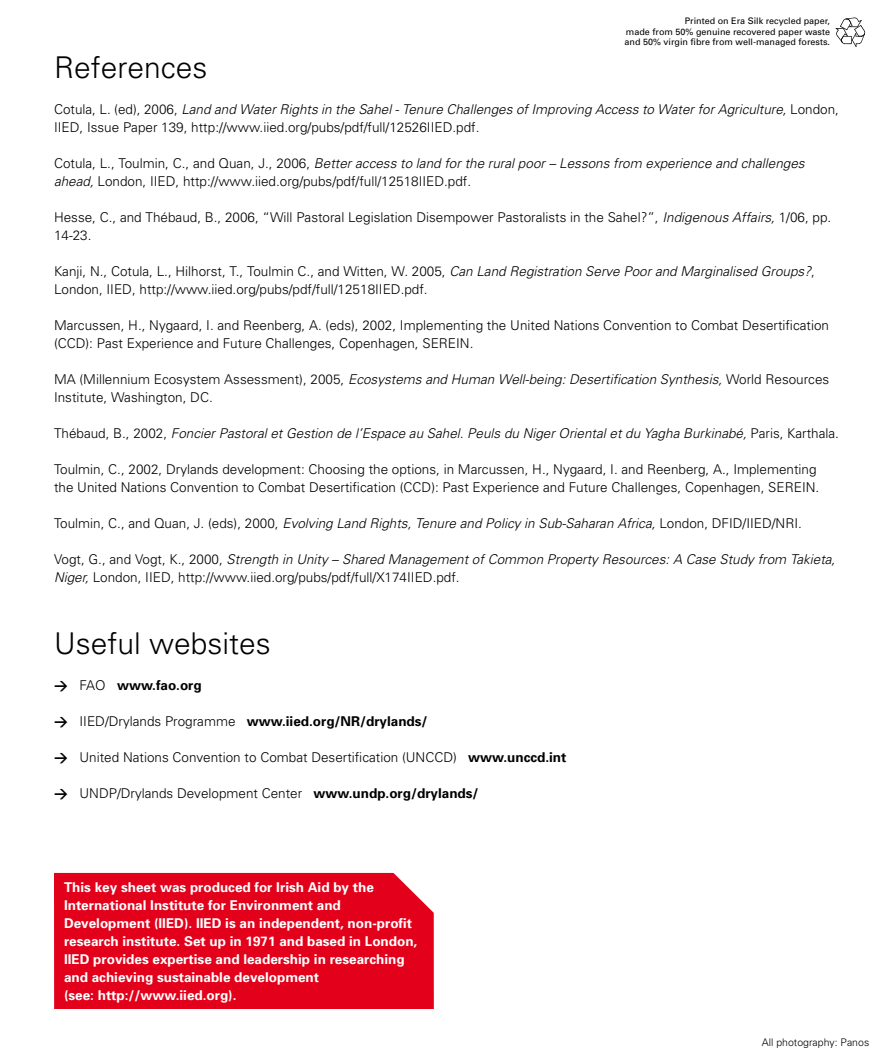
<style>
.page{position:relative;width:893px;height:1063px;background:#fff}
.page>*{position:absolute;margin:0;border:0;box-sizing:border-box;transform-origin:0 0}
.t1{font:300 30px "Univers";color:#000}
.t2{font:300 13.5px/18px "Univers";color:#000}
.t3{font:italic 300 13.5px/18px "Univers";color:#000}
.t4{font:700 13.5px/18px "Univers";color:#fff}
.t5{font:700 13.5px "Univers";color:#000}
.t6{font:300 10.5px "Univers";color:#000}
.t7{font:9px/10.8px "Univers";color:#000;text-align:justify}
.s1{font-style:italic}
.s2{font-style:normal}
.s3{font-family:"DIN"}
.s4{font-weight:300}
.s5{font-family:"DIN";font-weight:700}
.s6{font-weight:700}
</style>
<div class="page">
<div style="left:54px;top:873px;width:380px;height:136px;background:#e2001a"></div>
<svg style="left:836px;top:18px;width:29px;height:29px"></svg>
<p class="t7" style="left:624px;top:15px;width:207px;text-indent:60px">Printed on Era Silk recycled paper, made from 50% genuine recovered paper waste and 50% virgin fibre from well-managed forests.</p>
<h1 class="t1" style="left:54px;top:49px;width:155px">References</h1>
<p class="t2" style="left:54px;top:100px;width:786px">Cotula, L. (ed), 2006, <span class="s1">Land and Water Rights in the Sahel - Tenure Challenges of Improving Access to Water for Agriculture,</span> London,<br>IIED, Issue Paper 1 39, http://www.iied.org/pubs/pdf/full/1 2526IIED.pdf.</p>
<p class="t2" style="left:54px;top:154px;width:752px">Cotula, L., Toulmin, C., and Quan, J., 2006, <span class="s1">Better access to land for the rural poor – Lessons from experience and challenges ahead,</span> London, IIED, http://www.iied.org/pubs/pdf/full/1 251 8IIED.pdf.</p>
<p class="t2" style="left:54px;top:208px;width:779px">Hesse, C., and Thébaud, B., 2006, “Will Pastoral Legislation Disempower Pastoralists in the Sahel?”, <span class="s1">Indigenous Affairs,</span> 1 /06, pp.<br>1 4-23.</p>
<p class="t2" style="left:54px;top:262px;width:762px">Kanji, N., Cotula, L., Hilhorst, T., Toulmin C., and Witten, W. 2005, <span class="s1">Can Land Registration Serve Poor and Marginalised Groups?</span>,<br>London, IIED, http://www.iied.org/pubs/pdf/full/1 251 8IIED.pdf.</p>
<p class="t2" style="left:54px;top:316px;width:777px">Marcussen, H., Nygaard, I. and Reenberg, A. (eds), 2002, Implementing the United Nations Convention to Combat Desertification (CCD): Past Experience and Future Challenges, Copenhagen, SEREIN.</p>
<p class="t2" style="left:54px;top:370px;width:777px">MA (Millennium Ecosystem Assessment), 2005, <span class="s1">Ecosystems and Human Well-being: Desertification Synthesis,</span> World Resources<br>Institute, Washington, DC.</p>
<p class="t3" style="left:54px;top:424px;width:786px"><span class="s2">Thébaud, B., 2002,</span> Foncier Pastoral et Gestion de l’Espace au Sahel. Peuls du Niger Oriental et du Yagha Burkinabé, <span class="s2">Paris, Karthala.</span></p>
<p class="t2" style="left:54px;top:460px;width:767px">Toulmin, C., 2002, Drylands development: Choosing the options, in Marcussen, H., Nygaard, I. and Reenberg, A., Implementing the United Nations Convention to Combat Desertification (CCD): Past Experience and Future Challenges, Copenhagen, SEREIN.</p>
<p class="t3" style="left:54px;top:514px;width:749px"><span class="s2">Toulmin, C., and Quan, J. (eds), 2000,</span> Evolving Land Rights, Tenure and Policy in Sub-Saharan Africa, <span class="s2">London, DFID/IIED/NRI.</span></p>
<p class="t3" style="left:54px;top:550px;width:783px"><span class="s2">Vogt, G., and Vogt, K., 2000,</span> Strength in Unity – Shared Management of Common Property Resources: A Case Study from Takieta,<br>Niger, <span class="s2">London, IIED, http://www.iied.org/pubs/pdf/full/X1 74IIED.pdf.</span></p>
<h1 class="t1" style="left:54px;top:625px;width:218px">Useful websites</h1>
<p class="t5" style="left:54px;top:677px;width:149px"><span class="s3">&gt;</span> <span class="s4">FAO</span> www.fao.org</p>
<p class="t5" style="left:54px;top:713px;width:375px"><span class="s3">&gt;</span> <span class="s4">IIED/Drylands Programme</span> www.iied.org/NR/drylands/</p>
<p class="t2" style="left:54px;top:748px;width:514px"><span class="s5">&gt;</span> United Nations Convention to Combat Desertification (UNCCD) <span class="s6">www.unccd.int</span></p>
<p class="t2" style="left:54px;top:784px;width:426px"><span class="s5">&gt;</span> UNDP/Drylands Development Center <span class="s6">www.undp.org/drylands/</span></p>
<p class="t4" style="left:64px;top:878px;width:355px">This key sheet was produced for Irish Aid by the International Institute for Environment and Development (IIED). IIED is an independent, non-profit research institute. Set up in 1971 and based in London, IIED provides expertise and leadership in researching and achieving sustainable development<br>(see: http://www.iied.org).</p>
<p class="t6" style="left:762px;top:1036px;width:109px">All photography: Panos</p>
</div>
